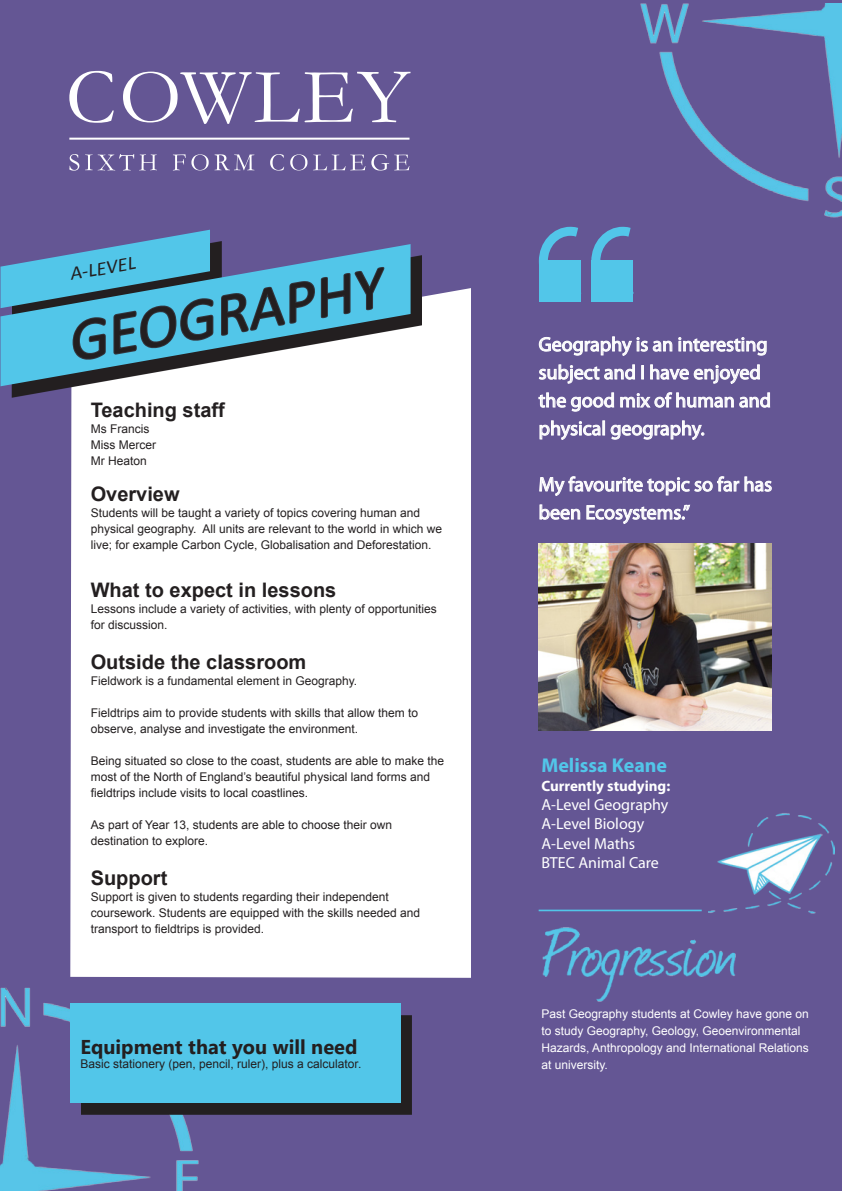
<style>
.page{position:relative;width:842px;height:1191px;background:#645694}
.page>*{position:absolute;margin:0;border:0;box-sizing:border-box;transform-origin:0 0}
.t1{font:italic 60px "Calibri";color:#231f20}
.t2{font:20px/28px "Myriad Pro";color:#fff}
.t3{font:700 20px "Arial";color:#231f20}
.t4{font:700 20px "Myanmar Text";color:#231f20}
.t5{font:700 20px "Myriad Pro";color:#52c6e9}
.t6{font:italic 19.7px "Calibri";color:#231f20}
.t7{font:16px "Myriad Pro";color:#fff}
.t8{font:700 15px "Myriad Pro";color:#fff}
.t9{font:12px/16px "Arial";color:#231f20}
.t10{font:12px/17px "Arial";color:#fff}
</style>
<div class="page">
<img style="left:0;top:987px;width:235px;height:204px">
<img style="left:711px;top:813px;width:124px;height:101px">
<div style="left:70px;top:288px;width:401px;height:727px;background:#fff"></div>
<svg style="left:69px;top:71px;width:45px;height:52px"></svg>
<svg style="left:123px;top:72px;width:288px;height:52px"></svg>
<svg style="left:69px;top:154px;width:10px;height:17px"></svg>
<svg style="left:85px;top:154px;width:72px;height:16px"></svg>
<svg style="left:173px;top:154px;width:81px;height:16px"></svg>
<svg style="left:270px;top:154px;width:14px;height:16px"></svg>
<svg style="left:290px;top:154px;width:17px;height:16px"></svg>
<svg style="left:313px;top:155px;width:52px;height:15px"></svg>
<svg style="left:371px;top:154px;width:38px;height:16px"></svg>
<hr style="left:69px;top:138px;width:340px;height:2px;background:#fff">
<img style="left:539px;top:544px;width:232px;height:186px">
<svg style="left:538px;top:336px;width:232px;height:104px"></svg>
<svg style="left:539px;top:476px;width:233px;height:48px"></svg>
<svg style="left:12px;top:255px;width:410px;height:143px;fill:#fff"></svg>
<svg style="left:0;top:244px;width:411px;height:142px;fill:#fff"></svg>
<svg style="left:0;top:230px;width:386px;height:134px"></svg>
<div style="left:82px;top:1015px;width:330px;height:99px;background:#231f20"></div>
<div style="left:70px;top:1003px;width:330px;height:100px;background:#52c6e9"></div>
<hr style="left:539px;top:909px;width:163px;height:2px;background:#52c6e9">
<img style="left:539px;top:911px;width:198px;height:91px">
<div style="left:539px;top:260px;width:42px;height:42px;background:#52c6e9"></div>
<div style="left:592px;top:260px;width:41px;height:42px;background:#52c6e9"></div>
<svg style="left:538px;top:226px;width:96px;height:74px"></svg>
<img style="left:717px;top:825px;width:105px;height:71px">
<img style="left:605px;top:3px;width:237px;height:247px">
<p class="t6" style="left:67px;top:260px;width:68px;rotate:-10deg">A-LEVEL</p>
<p class="t1" style="left:60px;top:301px;width:320px;rotate:-10deg">GEOGRAPHY</p>
<p class="t3" style="left:91px;top:396px;width:136px">Teaching staff</p>
<p class="t9" style="left:91px;top:421px;width:60px">Ms Francis</p>
<p class="t9" style="left:91px;top:437px;width:67px">Miss Mercer</p>
<p class="t9" style="left:91px;top:453px;width:58px">Mr Heaton</p>
<p class="t3" style="left:91px;top:480px;width:90px">Overview</p>
<p class="t9" style="left:91px;top:505px;width:353px">Students will be taught a variety of topics covering human and physical geography. All units are relevant to the world in which we live; for example Carbon Cycle, Globalisation and Deforestation.</p>
<p class="t3" style="left:91px;top:576px;width:247px">What to expect in lessons</p>
<p class="t9" style="left:91px;top:601px;width:348px">Lessons include a variety of activities, with plenty of opportunities for discussion.</p>
<p class="t3" style="left:91px;top:648px;width:217px">Outside the classroom</p>
<p class="t9" style="left:91px;top:673px;width:268px">Fieldwork is a fundamental element in Geography.</p>
<p class="t9" style="left:91px;top:705px;width:329px">Fieldtrips aim to provide students with skills that allow them to observe, analyse and investigate the environment.</p>
<p class="t9" style="left:91px;top:753px;width:355px">Being situated so close to the coast, students are able to make the most of the North of England’s beautiful physical land forms and fieldtrips include visits to local coastlines.</p>
<p class="t9" style="left:91px;top:817px;width:303px">As part of Year 13, students are able to choose their own destination to explore.</p>
<p class="t3" style="left:91px;top:864px;width:78px">Support</p>
<p class="t9" style="left:91px;top:889px;width:331px">Support is given to students regarding their independent coursework. Students are equipped with the skills needed and transport to fieldtrips is provided.</p>
<p class="t4" style="left:80px;top:1035px;width:278px">Equipment that you will need</p>
<p class="t9" style="left:80px;top:1056px;width:282px">Basic stationery (pen, pencil, ruler), plus a calculator.</p>
<p class="t2" style="left:539px;top:330px;width:234px">Geography is an interesting subject and I have enjoyed the good mix of human and physical geography.</p>
<p class="t2" style="left:539px;top:470px;width:235px">My favourite topic so far has been Ecosystems.”</p>
<p class="t5" style="left:541px;top:752px;width:127px">Melissa Keane</p>
<p class="t8" style="left:541px;top:776px;width:130px">Currently studying:</p>
<p class="t7" style="left:541px;top:795px;width:128px">A-Level Geography</p>
<p class="t7" style="left:541px;top:814px;width:104px">A-Level Biology</p>
<p class="t7" style="left:541px;top:833px;width:95px">A-Level Maths</p>
<p class="t7" style="left:541px;top:852px;width:119px">BTEC Animal Care</p>
<p class="t10" style="left:541px;top:1005px;width:269px">Past Geography students at Cowley have gone on to study Geography, Geology, Geoenvironmental Hazards, Anthropology and International Relations at university.</p>
</div>
